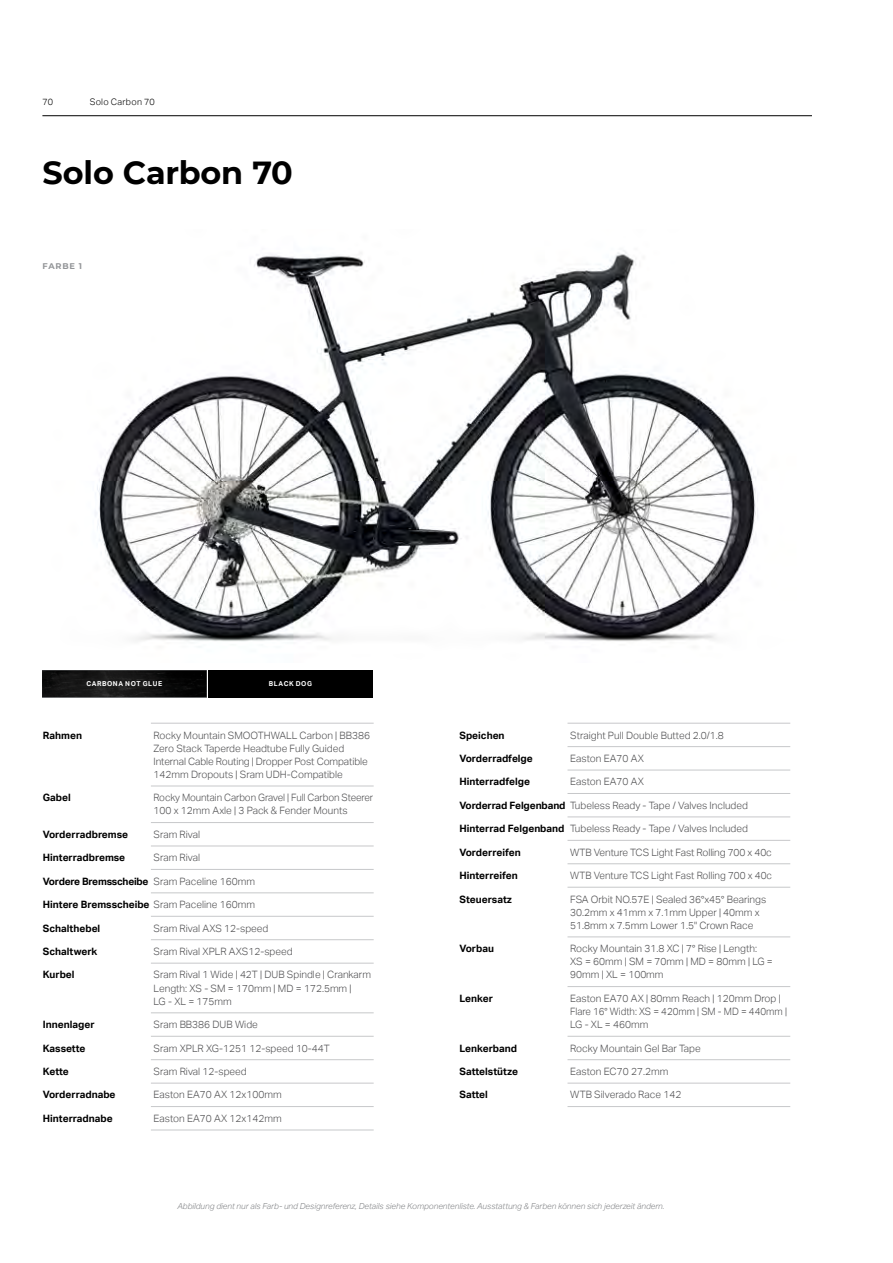
<style>
.page{position:relative;width:893px;height:1263px;background:#fff}
.page>*{position:absolute;margin:0;border:0;box-sizing:border-box;transform-origin:0 0}
.t1{font:700 31.8px "Montserrat";letter-spacing:-.005em;color:#000}
.t2{font:300 10.2px/13px "Aktiv Grotesk";color:#4d4d4f}
.t3{font:700 10.2px "Aktiv Grotesk";color:#000}
.t4{font:700 10.2px "Aktiv Grotesk";letter-spacing:-.02em;color:#000}
.t5{font:300 9px "Aktiv Grotesk";letter-spacing:.03em;color:#000}
.t6{font:italic 300 8.25px "Aktiv Grotesk";color:#808285}
.t7{font:700 8.25px "Montserrat";letter-spacing:.1em;color:#939598}
.t8{font:700 6.75px "Aktiv Grotesk";letter-spacing:.085em;color:#fff}
.s1{font-weight:300;color:#4d4d4f}
.s2{font-weight:700;color:#000}
</style>
<div class="page">
<hr style="left:42px;top:115px;width:770px;height:1px;background:#000">
<img style="left:95px;top:250px;width:663px;height:391px">
<hr style="left:151px;top:723px;width:223px;height:1px;background:#c7c8ca">
<hr style="left:151px;top:786px;width:223px;height:1px;background:#c7c8ca">
<hr style="left:151px;top:822px;width:223px;height:1px;background:#c7c8ca">
<hr style="left:151px;top:846px;width:223px;height:1px;background:#c7c8ca">
<hr style="left:151px;top:869px;width:223px;height:1px;background:#c7c8ca">
<hr style="left:151px;top:892px;width:223px;height:1px;background:#c7c8ca">
<hr style="left:151px;top:916px;width:223px;height:1px;background:#c7c8ca">
<hr style="left:151px;top:939px;width:223px;height:1px;background:#c7c8ca">
<hr style="left:151px;top:963px;width:223px;height:1px;background:#c7c8ca">
<hr style="left:151px;top:1012px;width:223px;height:1px;background:#c7c8ca">
<hr style="left:151px;top:1036px;width:223px;height:1px;background:#c7c8ca">
<hr style="left:151px;top:1059px;width:223px;height:1px;background:#c7c8ca">
<hr style="left:151px;top:1083px;width:223px;height:1px;background:#c7c8ca">
<hr style="left:151px;top:1106px;width:223px;height:1px;background:#c7c8ca">
<hr style="left:151px;top:1130px;width:223px;height:1px;background:#c7c8ca">
<hr style="left:567px;top:723px;width:223px;height:1px;background:#c7c8ca">
<hr style="left:567px;top:746px;width:223px;height:1px;background:#c7c8ca">
<hr style="left:567px;top:770px;width:223px;height:1px;background:#c7c8ca">
<hr style="left:567px;top:793px;width:223px;height:1px;background:#c7c8ca">
<hr style="left:567px;top:817px;width:223px;height:1px;background:#c7c8ca">
<hr style="left:567px;top:840px;width:223px;height:1px;background:#c7c8ca">
<hr style="left:567px;top:863px;width:223px;height:1px;background:#c7c8ca">
<hr style="left:567px;top:887px;width:223px;height:1px;background:#c7c8ca">
<hr style="left:567px;top:937px;width:223px;height:1px;background:#c7c8ca">
<hr style="left:567px;top:986px;width:223px;height:1px;background:#c7c8ca">
<hr style="left:567px;top:1036px;width:223px;height:1px;background:#c7c8ca">
<hr style="left:567px;top:1059px;width:223px;height:1px;background:#c7c8ca">
<hr style="left:567px;top:1083px;width:223px;height:1px;background:#c7c8ca">
<hr style="left:567px;top:1106px;width:223px;height:1px;background:#c7c8ca">
<img style="left:42px;top:670px;width:165px;height:27px">
<div style="left:208px;top:670px;width:165px;height:27px;background:#000"></div>
<p class="t5" style="left:42px;top:96px;width:12px">70</p>
<p class="t5" style="left:90px;top:96px;width:67px">Solo Carbon 70</p>
<h1 class="t1" style="left:43px;top:150px;width:252px">Solo Carbon 70</h1>
<p class="t7" style="left:43px;top:260px;width:41px">FARBE 1</p>
<p class="t8" style="left:87px;top:680px;width:77px">CARBONA NOT GLUE</p>
<p class="t8" style="left:269px;top:680px;width:45px">BLACK DOG</p>
<p class="t3" style="left:43px;top:729px;width:41px">Rahmen</p>
<p class="t2" style="left:154px;top:728px;width:218px">Rocky Mountain SMOOTHWALL Carbon | BB386<br>Zero Stack Taperde Headtube Fully Guided Internal Cable Routing | Dropper Post Compatible 142mm Dropouts | Sram UDH-Compatible</p>
<p class="t3" style="left:43px;top:792px;width:29px">Gabel</p>
<p class="t2" style="left:154px;top:791px;width:221px">Rocky Mountain Carbon Gravel | Full Carbon Steerer<br>100 x 12mm Axle | 3 Pack &amp; Fender Mounts</p>
<p class="t3" style="left:43px;top:828px;width:87px">Vorderradbremse</p>
<p class="t2" style="left:154px;top:828px;width:48px">Sram Rival</p>
<p class="t3" style="left:43px;top:852px;width:84px">Hinterradbremse</p>
<p class="t2" style="left:154px;top:851px;width:48px">Sram Rival</p>
<p class="t4" style="left:43px;top:875px;width:214px">Vordere Bremsscheibe <span class="s1">Sram Paceline 160mm</span></p>
<p class="t3" style="left:43px;top:899px;width:214px">Hintere Bremsscheibe <span class="s1">Sram Paceline 160mm</span></p>
<p class="t3" style="left:43px;top:922px;width:59px">Schalthebel</p>
<p class="t2" style="left:154px;top:921px;width:116px">Sram Rival AXS 12-speed</p>
<p class="t3" style="left:43px;top:945px;width:56px">Schaltwerk</p>
<p class="t2" style="left:154px;top:945px;width:141px">Sram Rival XPLR AXS12-speed</p>
<p class="t3" style="left:43px;top:969px;width:33px">Kurbel</p>
<p class="t2" style="left:154px;top:968px;width:219px">Sram Rival 1 Wide | 42T | DUB Spindle | Crankarm<br>Length: XS - SM = 170mm | MD = 172.5mm |<br>LG - XL = 175mm</p>
<p class="t3" style="left:43px;top:1019px;width:53px">Innenlager</p>
<p class="t2" style="left:154px;top:1018px;width:106px">Sram BB386 DUB Wide</p>
<p class="t3" style="left:43px;top:1042px;width:44px">Kassette</p>
<p class="t2" style="left:154px;top:1041px;width:178px">Sram XPLR XG-1251 12-speed 10-44T</p>
<p class="t3" style="left:43px;top:1065px;width:27px">Kette</p>
<p class="t2" style="left:154px;top:1065px;width:95px">Sram Rival 12-speed</p>
<p class="t3" style="left:43px;top:1089px;width:74px">Vorderradnabe</p>
<p class="t2" style="left:154px;top:1088px;width:130px">Easton EA70 AX 12x100mm</p>
<p class="t3" style="left:43px;top:1112px;width:71px">Hinterradnabe</p>
<p class="t2" style="left:154px;top:1112px;width:130px">Easton EA70 AX 12x142mm</p>
<p class="t3" style="left:459px;top:729px;width:47px">Speichen</p>
<p class="t2" style="left:570px;top:728px;width:155px">Straight Pull Double Butted 2.0/1.8</p>
<p class="t3" style="left:459px;top:752px;width:75px">Vorderradfelge</p>
<p class="t2" style="left:570px;top:752px;width:75px">Easton EA70 AX</p>
<p class="t3" style="left:459px;top:776px;width:72px">Hinterradfelge</p>
<p class="t2" style="left:570px;top:775px;width:75px">Easton EA70 AX</p>
<p class="t2" style="left:459px;top:799px;width:290px"><span class="s2">Vorderrad Felgenband</span> Tubeless Ready ‐ Tape / Valves Included</p>
<p class="t2" style="left:459px;top:822px;width:290px"><span class="s2">Hinterrad Felgenband</span> Tubeless Ready ‐ Tape / Valves Included</p>
<p class="t3" style="left:459px;top:846px;width:63px">Vorderreifen</p>
<p class="t2" style="left:570px;top:846px;width:203px">WTB Venture TCS Light Fast Rolling 700 x 40c</p>
<p class="t3" style="left:459px;top:870px;width:60px">Hinterreifen</p>
<p class="t2" style="left:570px;top:869px;width:203px">WTB Venture TCS Light Fast Rolling 700 x 40c</p>
<p class="t3" style="left:459px;top:893px;width:54px">Steuersatz</p>
<p class="t2" style="left:570px;top:892px;width:197px">FSA Orbit NO.57E | Sealed 36°x45° Bearings<br>30.2mm x 41mm x 7.1mm Upper | 40mm x<br>51.8mm x 7.5mm Lower 1.5" Crown Race</p>
<p class="t3" style="left:459px;top:943px;width:36px">Vorbau</p>
<p class="t2" style="left:570px;top:942px;width:204px">Rocky Mountain 31.8 XC | 7° Rise | Length:<br>XS = 60mm | SM = 70mm | MD = 80mm | LG =<br>90mm | XL = 100mm</p>
<p class="t3" style="left:459px;top:992px;width:35px">Lenker</p>
<p class="t2" style="left:570px;top:992px;width:218px">Easton EA70 AX | 80mm Reach | 120mm Drop |<br>Flare 16° Width: XS = 420mm | SM - MD = 440mm |<br>LG - XL = 460mm</p>
<p class="t3" style="left:459px;top:1042px;width:59px">Lenkerband</p>
<p class="t2" style="left:570px;top:1041px;width:132px">Rocky Mountain Gel Bar Tape</p>
<p class="t3" style="left:459px;top:1065px;width:60px">Sattelstütze</p>
<p class="t2" style="left:570px;top:1065px;width:100px">Easton EC70 27.2mm</p>
<p class="t3" style="left:459px;top:1089px;width:30px">Sattel</p>
<p class="t2" style="left:570px;top:1088px;width:113px">WTB Silverado Race 142</p>
<p class="t6" style="left:177px;top:1202px;width:489px">Abbildung dient nur als Farb- und Designreferenz, Details siehe Komponentenliste. Ausstattung &amp; Farben können sich jederzeit ändern.</p>
</div>
